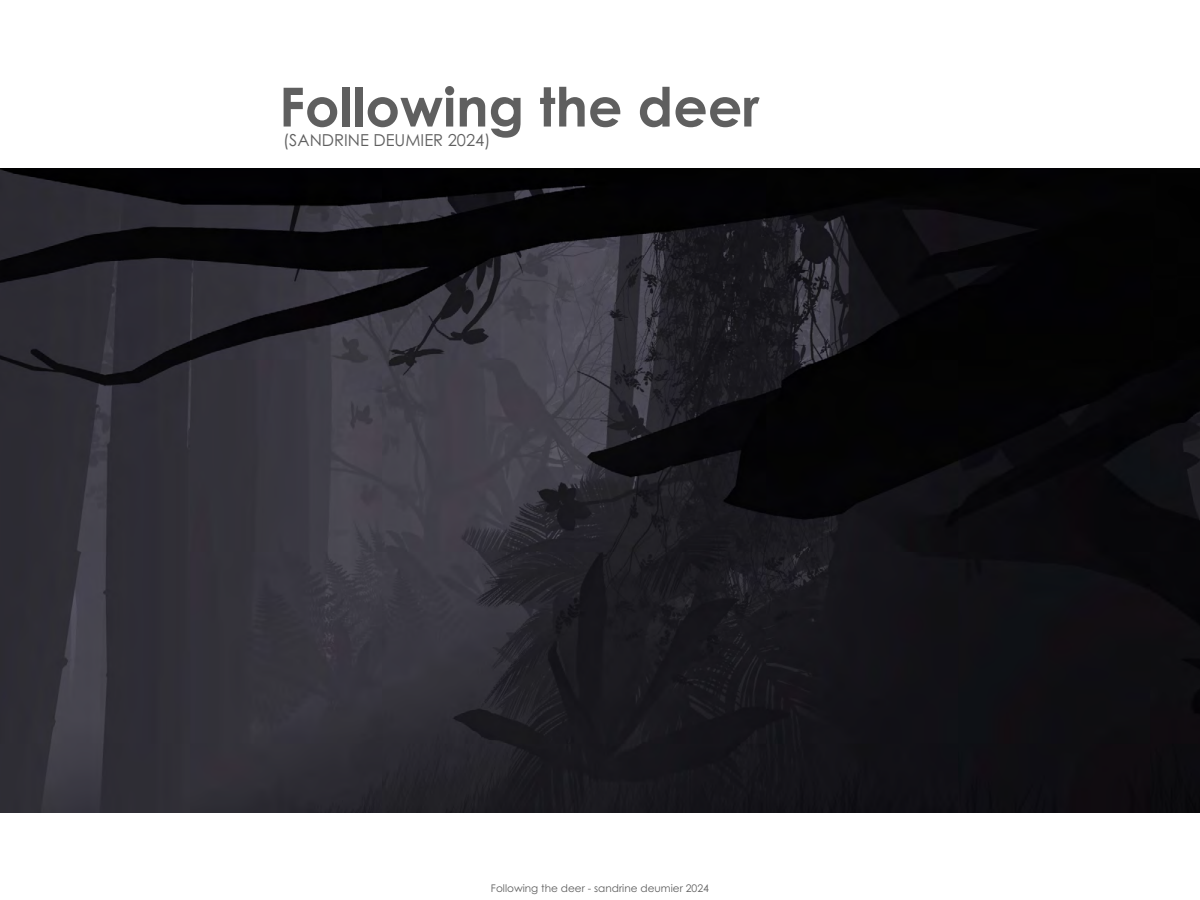
<style>
.page{position:relative;width:1200px;height:900px;background:#fff}
.page>*{position:absolute;margin:0;border:0;box-sizing:border-box;transform-origin:0 0}
.t1{font:700 54px "Century Gothic Std";color:#5f5f5f}
.t2{font:16.5px "Century Gothic Std";color:#5f5f5f}
.t3{font:10.5px "Century Gothic Std";color:#5f5f5f}
</style>
<div class="page">
<img style="left:0;top:168px;width:1200px;height:645px">
<h1 class="t1" style="left:279px;top:73px;width:482px">Following the deer</h1>
<h2 class="t2" style="left:283px;top:130px;width:209px">(SANDRINE DEUMIER 2024)</h2>
<p class="t3" style="left:491px;top:881px;width:220px">Following the deer - sandrine deumier 2024</p>
</div>
